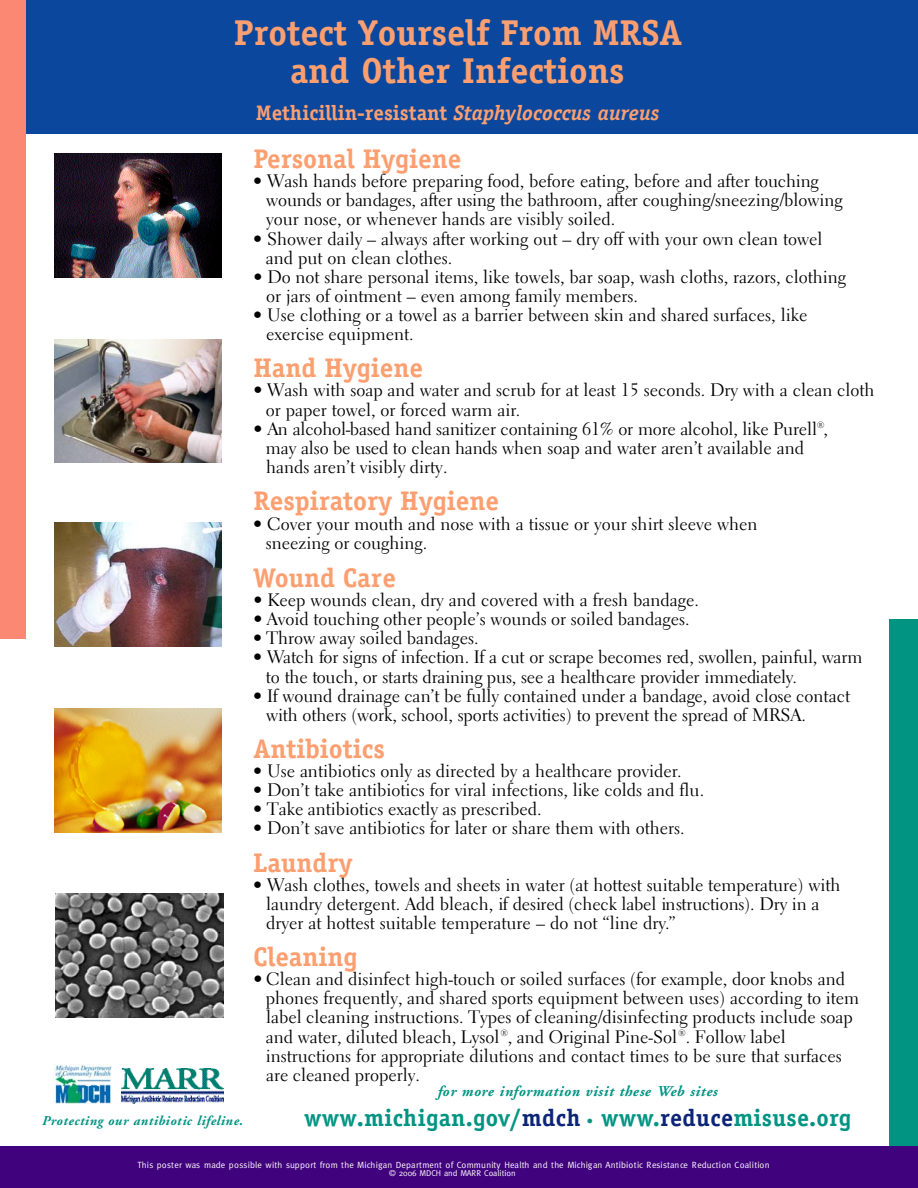
<style>
.page{position:relative;width:918px;height:1188px;background:#fff}
.page>*{position:absolute;margin:0;border:0;box-sizing:border-box;transform-origin:0 0}
.t1{font:700 36px/37.5px "Officina Serif";color:#fc9f70;text-align:center}
.t2{font:700 27px "Officina Serif";color:#fc9f70}
.t3{font:700 24px "Officina Serif";color:#029483}
.t4{font:700 21px "Officina Serif";color:#fc9f70}
.t5{font:18px/19.2px "Electra LH";color:#000}
.t6{font:18px/19.2px "Electra LH";letter-spacing:-.02em;color:#000}
.t7{font:italic 700 15px "Adobe Garamond";letter-spacing:.05em;color:#029483}
.t8{font:italic 700 13.5px "Adobe Garamond";letter-spacing:.03em;color:#029483}
.t9{font:9px "Meta";color:#fff}
.t10{font:8.4px "Meta";color:#fff}
.s1{font-style:italic}
.s2{color:#0c2577}
.s3{font-family:"Adobe Garamond";font-style:italic;font-size:15px}
</style>
<div class="page">
<div style="left:0;top:0;width:918px;height:134px;background:#0b479d"></div>
<div style="left:890px;top:620px;width:28px;height:568px;background:#029483"></div>
<div style="left:0;top:0;width:26px;height:639px;background:#fb8872"></div>
<div style="left:0;top:1146px;width:918px;height:42px;background:#41027d"></div>
<img style="left:121px;top:1069px;width:103px;height:35px">
<img style="left:54px;top:339px;width:168px;height:124px">
<img style="left:54px;top:709px;width:168px;height:123px">
<img style="left:56px;top:894px;width:167px;height:123px">
<img style="left:54px;top:153px;width:168px;height:124px">
<img style="left:54px;top:522px;width:168px;height:124px">
<img style="left:53px;top:1064px;width:59px;height:40px">
<h1 class="t1" style="left:234px;top:17px;width:450px">Protect Yourself From MRSA and Other Infections</h1>
<p class="t4" style="left:256px;top:105px;width:405px">Methicillin-resistant <span class="s1">Staphylococcus aureus</span></p>
<h2 class="t2" style="left:253px;top:149px;width:209px">Personal Hygiene</h2>
<p class="t5" style="left:266px;top:173px;width:578px;text-indent:-13px">• Wash hands before preparing food, before eating, before and after t o u c h i n g wounds or bandages, after using the bathroom, after coughing/sneezing/blowing your nose, or whenever hands are visibly soiled.</p>
<p class="t5" style="left:266px;top:231px;width:558px;text-indent:-13px">• Shower daily – always after working out – dry off with your own clean towel and put on clean clothes.</p>
<p class="t5" style="left:266px;top:269px;width:582px;text-indent:-13px">• Do not share personal items, like towels, bar soap, wash cloths, razors, clothing or jars of ointment – even among family members.</p>
<p class="t5" style="left:266px;top:307px;width:543px;text-indent:-13px">• Use clothing or a towel as a barrier between skin and shared surfaces, like exercise equipment.</p>
<h2 class="t2" style="left:253px;top:358px;width:171px">Hand Hygiene</h2>
<p class="t5" style="left:266px;top:382px;width:610px;text-indent:-12px">• Wash with soap and water and scrub for at least 15 seconds. Dry with a clean cloth or paper towel, or forced warm air.</p>
<p class="t5" style="left:266px;top:421px;width:564px;text-indent:-12px">• An alcohol-based hand sanitizer conta i ning 61% or more alcohol, like Purell<sup>®</sup>, may also be used to clean hands when soap and water aren’t available and hands aren’t visibly dirty.</p>
<h2 class="t2" style="left:253px;top:491px;width:247px">Respiratory Hygiene</h2>
<p class="t5" style="left:266px;top:516px;width:493px;text-indent:-13px">• Cover your mouth and nose with a tissue or your shirt sleeve when sneezing or coughing.</p>
<h2 class="t2" style="left:253px;top:568px;width:144px">Wound Care</h2>
<p class="t5" style="left:253px;top:592px;width:447px">• Keep wounds clean, dry and covered with a fresh bandage.</p>
<p class="t5" style="left:253px;top:611px;width:438px">• Avoid touching other people’s wounds or soiled bandages.</p>
<p class="t5" style="left:253px;top:630px;width:227px">• Throw away soiled bandages.</p>
<p class="t6" style="left:266px;top:649px;width:598px;text-indent:-13px">• Watch for signs of infection. If a cut or scrape becomes red, swollen, painful, warm to the touch, or starts draining pus, see a healthcare provider immedi a t e l y.</p>
<p class="t5" style="left:266px;top:688px;width:585px;text-indent:-13px">• If wound drainage can’t be fully contained under a bandage, avoid close conta c t with others (work, school, sports activities) to prevent the spread of MRSA.</p>
<h2 class="t2" style="left:253px;top:739px;width:133px">Antibiotics</h2>
<p class="t5" style="left:253px;top:763px;width:430px">• Use antibiotics only as directed by a healthcare provider.</p>
<p class="t5" style="left:253px;top:782px;width:453px">• Don’t take antibiotics for viral infections, like colds and flu.</p>
<p class="t5" style="left:253px;top:801px;width:290px">• Take antibiotics exactly as prescribed.</p>
<p class="t5" style="left:253px;top:820px;width:433px">• Don’t save antibiotics for later or share them with others.</p>
<h2 class="t2" style="left:253px;top:852px;width:101px">Laundry</h2>
<p class="t5" style="left:266px;top:877px;width:576px;text-indent:-13px">• Wash clothes, towels and sheets in water (at hottest suitable temperature) with laundry detergent. Add bleach, if desired (check label instructions). Dry in a dryer at hottest suitable temperature – do not “line dry.”</p>
<h2 class="t2" style="left:253px;top:947px;width:106px">Cleaning</h2>
<p class="t5" style="left:266px;top:971px;width:595px;text-indent:-12px">• Clean and disinfect high-touch or soiled surfaces (for example, door knobs and phones frequently, and shared sports equipment between uses) according to item label cleaning instructions. Types of cleaning/disinfecting products include soap and water, diluted bleach, Lysol <sup>®</sup>, and Original Pine-Sol <sup>®</sup>. Follow label instructions for appropriate dilutions and contact times to be sure that surfaces are cleaned properly.</p>
<p class="t8" style="left:42px;top:1115px;width:202px">Protecting our antibiotic lifeline.</p>
<p class="t7" style="left:438px;top:1085px;width:281px">for more information visit these Web sites</p>
<h3 class="t3" style="left:304px;top:1109px;width:549px">w w w. m i c h i g a n . g ov /<span class="s2">m d c h</span> <span class="s3">•</span> w w w.<span class="s2">re d u c e</span>m i s u s e. o rg</h3>
<p class="t9" style="left:137px;top:1161px;width:634px">This poster was made possible with support from the Michigan Department of Community Health and the Michigan Antibiotic Resistance Reduction Coalition</p>
<p class="t10" style="left:389px;top:1170px;width:128px">© 2006 MDCH and MARR Coalition</p>
</div>
